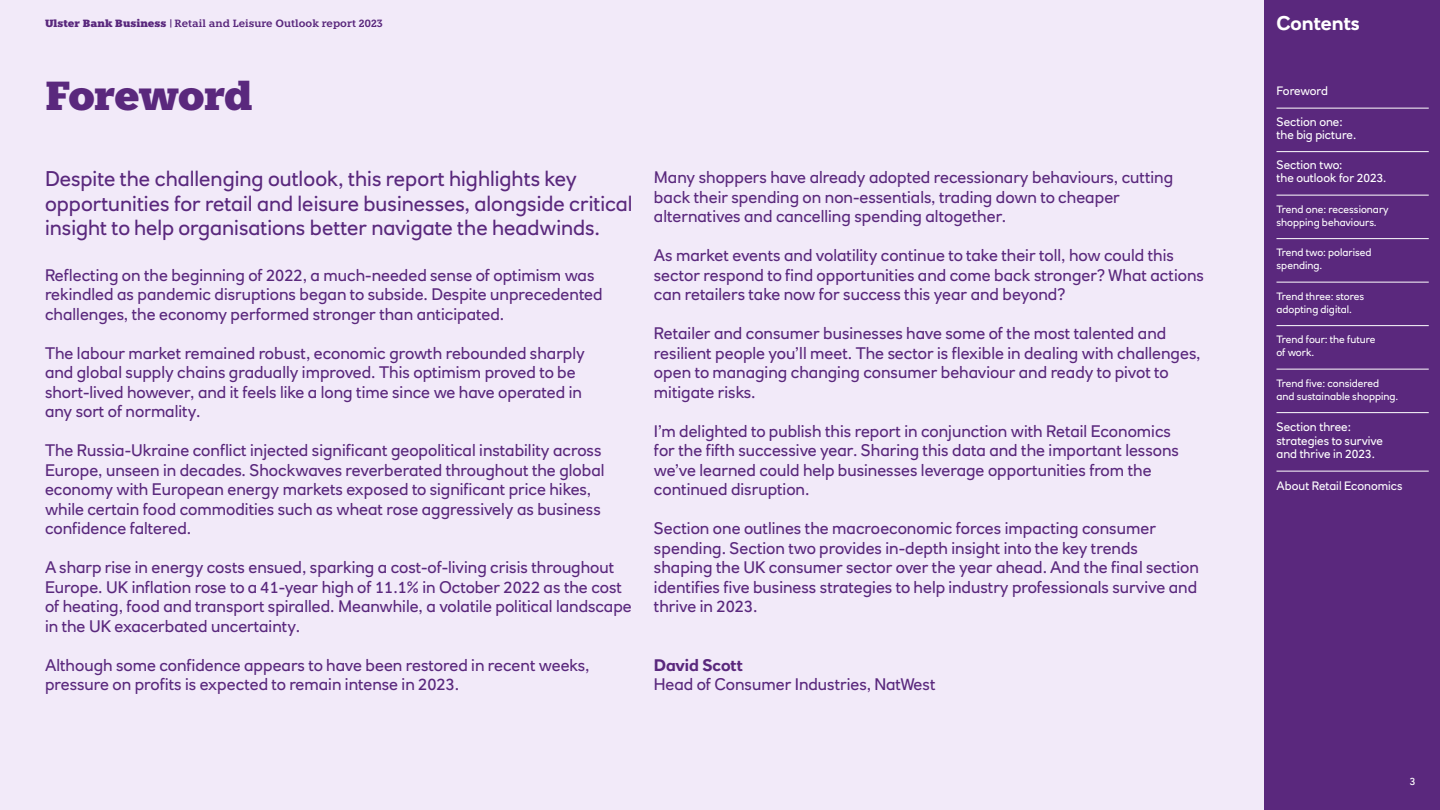
<style>
.page{position:relative;width:1440px;height:810px;background:#fff}
.page>*{position:absolute;margin:0;border:0;box-sizing:border-box;transform-origin:0 0}
.t1{font:900 40.5px "Knile";letter-spacing:-.025em;color:#5a287d}
.t2{font:21px/24.8px "RN House Sans";color:#5a287d}
.t3{font:700 19.5px "RN House Sans";color:#fff}
.t4{font:16.5px/19.5px "RN House Sans";color:#5a287d}
.t5{font:700 16.5px "RN House Sans";color:#5a287d}
.t6{font:12px/12.8px "RN House Sans";color:#fff}
.t7{font:12px "RN House Sans";letter-spacing:-.02em;color:#fff}
.t8{font:10.5px/12.8px "RN House Sans";color:#fff}
.t9{font:600 10.5px "Knile";color:#5a287d}
.s1{font-weight:900}
.s2{font-family:"RN House Sans";font-weight:700}
</style>
<div class="page">
<div style="left:1264px;top:0;width:176px;height:810px;background:#5a287d"></div>
<hr style="left:1276px;top:108px;width:153px;height:1px;background:#fff">
<hr style="left:1276px;top:151px;width:153px;height:1px;background:#fff">
<hr style="left:1276px;top:195px;width:153px;height:1px;background:#fff">
<hr style="left:1276px;top:238px;width:153px;height:1px;background:#fff">
<hr style="left:1276px;top:282px;width:153px;height:1px;background:#fff">
<hr style="left:1276px;top:325px;width:153px;height:1px;background:#fff">
<hr style="left:1276px;top:369px;width:153px;height:1px;background:#fff">
<hr style="left:1276px;top:412px;width:153px;height:1px;background:#fff">
<hr style="left:1276px;top:471px;width:153px;height:1px;background:#fff">
<div style="left:0;top:0;width:1264px;height:810px;background:#f2eaf9"></div>
<p class="t9" style="left:45px;top:17px;width:339px"><span class="s1">Ulster Bank Business</span> <span class="s2">|</span> Retail and Leisure Outlook report 2023</p>
<p class="t3" style="left:1276px;top:11px;width:85px">Contents</p>
<h1 class="t1" style="left:45px;top:70px;width:209px">Foreword</h1>
<p class="t2" style="left:45px;top:166px;width:589px">Despite the challenging outlook, this report highlights key opportunities for retail and leisure businesses, alongside critical insight to help organisations better navigate the headwinds.</p>
<p class="t4" style="left:45px;top:265px;width:559px">Reflecting on the beginning of 2022, a much-needed sense of optimism was rekindled as pandemic disruptions began to subside. Despite unprecedented challenges, the economy performed stronger than anticipated.</p>
<p class="t4" style="left:45px;top:343px;width:541px">The labour market remained robust, economic growth rebounded sharply and global supply chains gradually improved. This optimism proved to be short-lived however, and it feels like a long time since we have operated in any sort of normality.</p>
<p class="t4" style="left:45px;top:440px;width:561px">The Russia-Ukraine conflict injected significant geopolitical instability across Europe, unseen in decades. Shockwaves reverberated throughout the global economy with European energy markets exposed to significant price hikes, while certain food commodities such as wheat rose aggressively as business confidence faltered.</p>
<p class="t4" style="left:45px;top:557px;width:588px">A sharp rise in energy costs ensued, sparking a cost-of-living crisis throughout Europe. UK inflation rose to a 41-year high of 11.1% in October 2022 as the cost of heating, food and transport spiralled. Meanwhile, a volatile political landscape in the UK exacerbated uncertainty.</p>
<p class="t4" style="left:45px;top:655px;width:546px">Although some confidence appears to have been restored in recent weeks, pressure on profits is expected to remain intense in 2023.</p>
<p class="t4" style="left:654px;top:167px;width:521px">Many shoppers have already adopted recessionary behaviours, cutting back their spending on non-essentials, trading down to cheaper alternatives and cancelling spending altogether.</p>
<p class="t4" style="left:654px;top:245px;width:552px">As market events and volatility continue to take their toll, how could this sector respond to find opportunities and come back stronger? What actions can retailers take now for success this year and beyond?</p>
<p class="t4" style="left:654px;top:323px;width:548px">Retailer and consumer businesses have some of the most talented and resilient people you’ll meet. The sector is flexible in dealing with challenges, open to managing changing consumer behaviour and ready to pivot to mitigate risks.</p>
<p class="t4" style="left:654px;top:421px;width:527px">I’m delighted to publish this report in conjunction with Retail Economics for the fifth successive year. Sharing this data and the important lessons we’ve learned could help businesses leverage opportunities from the continued disruption.</p>
<p class="t4" style="left:654px;top:518px;width:547px">Section one outlines the macroeconomic forces impacting consumer spending. Section two provides in-depth insight into the key trends shaping the UK consumer sector over the year ahead. And the final section identifies five business strategies to help industry professionals survive and thrive in 2023.</p>
<p class="t5" style="left:654px;top:655px;width:90px">David Scott</p>
<p class="t4" style="left:654px;top:674px;width:283px">Head of Consumer Industries, NatWest</p>
<p class="t7" style="left:1276px;top:84px;width:53px">Foreword</p>
<p class="t6" style="left:1276px;top:115px;width:81px">Section one: the big picture.</p>
<p class="t6" style="left:1276px;top:159px;width:112px">Section two:<br>the outlook for 2023.</p>
<p class="t8" style="left:1276px;top:203px;width:114px">Trend one: recessionary shopping behaviours.</p>
<p class="t8" style="left:1276px;top:246px;width:96px">Trend two: polarised spending.</p>
<p class="t8" style="left:1276px;top:290px;width:89px">Trend three: stores adopting digital.</p>
<p class="t8" style="left:1276px;top:333px;width:100px">Trend four: the future of work.</p>
<p class="t8" style="left:1276px;top:377px;width:123px">Trend five: considered and sustainable shopping.</p>
<p class="t6" style="left:1276px;top:420px;width:108px;line-height:13.5px">Section three: strategies to survive and thrive in 2023.</p>
<p class="t6" style="left:1276px;top:479px;width:128px">About Retail Economics</p>
<p class="t8" style="left:1410px;top:775px;width:7px">3</p>
</div>
